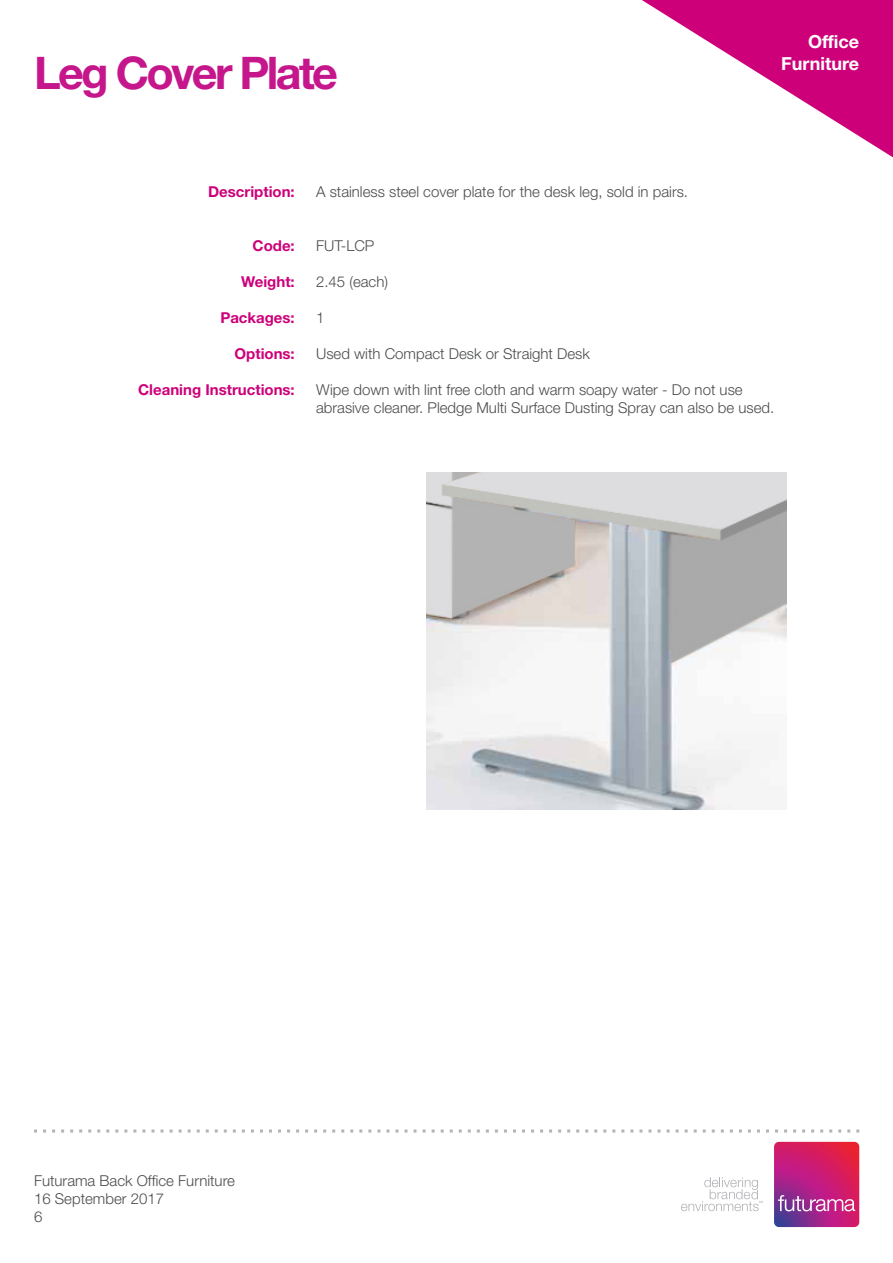
<style>
.page{position:relative;width:893px;height:1263px;background:#fff}
.page>*{position:absolute;margin:0;border:0;box-sizing:border-box;transform-origin:0 0}
.Header_Pink{font:700 45px "Helvetica Neue";letter-spacing:-.06em;color:#c5168c}
.t1{font:700 18px "Helvetica Neue";color:#fff}
.Body_Grey{font:300 15px/18px "Helvetica Neue";color:#4b4c4d}
.Body_Pink{font:700 15px "Helvetica Neue";color:#cd007a}
</style>
<div class="page">
<svg style="left:774px;top:1142px;width:85px;height:85px;background:#be2b7a"></svg>
<svg style="left:681px;top:1177px;width:82px;height:34px"></svg>
<svg style="left:34px;top:1129px;width:825px;height:3px"></svg>
<img style="left:426px;top:472px;width:360px;height:337px">
<svg style="left:642px;top:0;width:251px;height:157px"></svg>
<p class="Header_Pink" style="left:34px;top:45px;width:305px">Leg Cover Plate</p>
<p class="t1" style="left:808px;top:31px;width:52px">Office</p>
<p class="t1" style="left:781px;top:52px;width:80px">Furniture</p>
<p class="Body_Pink" style="left:208px;top:183px;width:88px">Description:</p>
<p class="Body_Pink" style="left:253px;top:237px;width:44px">Code:</p>
<p class="Body_Pink" style="left:241px;top:273px;width:55px">Weight:</p>
<p class="Body_Pink" style="left:220px;top:309px;width:76px">Packages:</p>
<p class="Body_Pink" style="left:235px;top:345px;width:62px">Options:</p>
<p class="Body_Pink" style="left:138px;top:381px;width:158px">Cleaning Instructions:</p>
<p class="Body_Grey" style="left:316px;top:183px;width:374px">A stainless steel cover plate for the desk leg, sold in pairs.</p>
<p class="Body_Grey" style="left:316px;top:237px;width:60px">FUT-LCP</p>
<p class="Body_Grey" style="left:316px;top:273px;width:74px">2.45 (each)</p>
<p class="Body_Grey" style="left:316px;top:309px;width:10px">1</p>
<p class="Body_Grey" style="left:316px;top:345px;width:275px">Used with Compact Desk or Straight Desk</p>
<p class="Body_Grey" style="left:316px;top:381px;width:460px">Wipe down with lint free cloth and warm soapy water - Do not use abrasive cleaner. Pledge Multi Surface Dusting Spray can also be used.</p>
<p class="Body_Grey" style="left:34px;top:1172px;width:202px">Futurama Back Office Furniture</p>
<p class="Body_Grey" style="left:34px;top:1190px;width:132px">16 September 2017</p>
<p class="Body_Grey" style="left:34px;top:1208px;width:10px">6</p>
</div>
